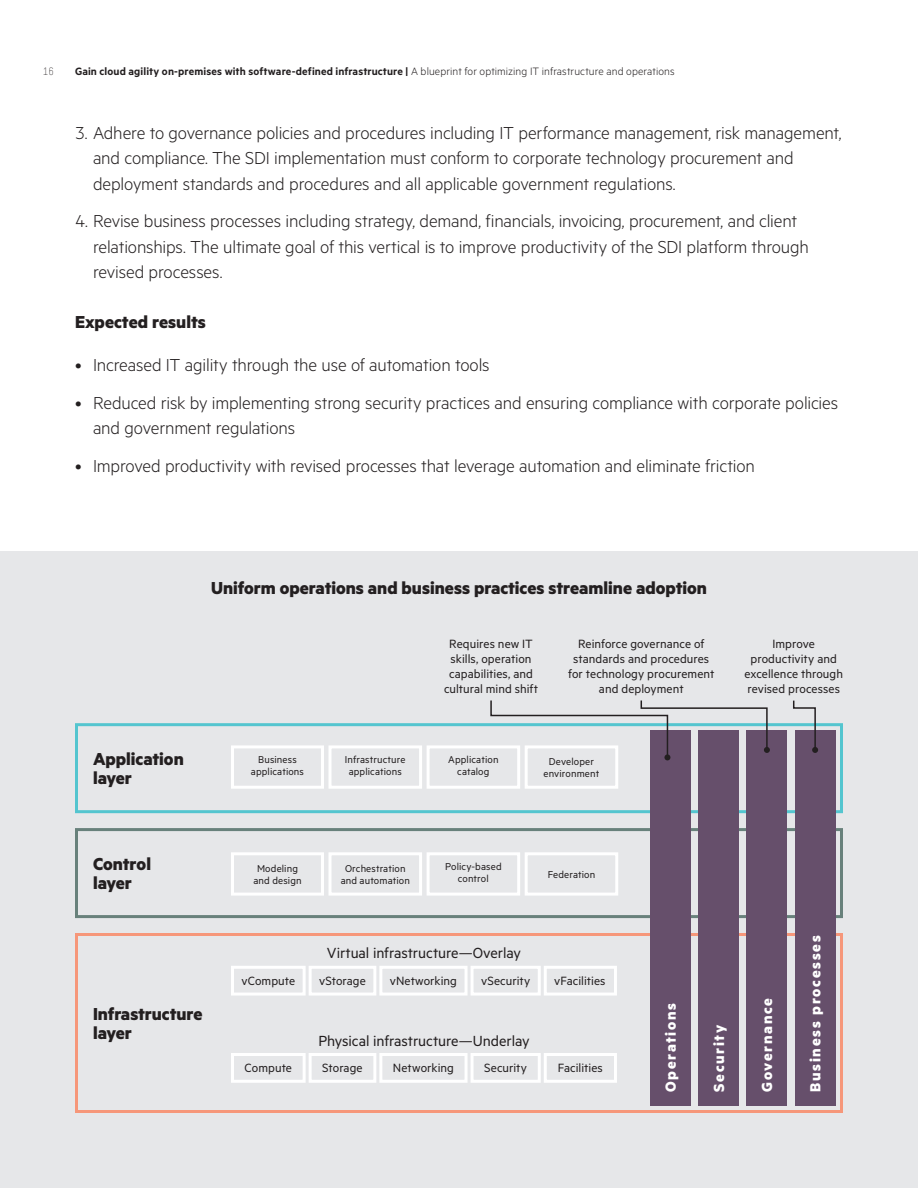
<style>
.page{position:relative;width:918px;height:1188px;background:#fff}
.page>*{position:absolute;margin:0;border:0;box-sizing:border-box;transform-origin:0 0}
.t1{font:300 19.5px/25.5px "Metric HPE";letter-spacing:-.01em;color:#231f20}
.Body_Text_MetricHPE{font:700 19.5px/19.5px "Metric HPE";color:#231f20}
.Body_Text_Before_Bul{font:700 19.5px "Metric HPE";color:#231f20}
.Body_Text_MetricHPE-2{font:16.5px "Metric HPE";letter-spacing:-.005em;color:#231f20}
.Body_Text_MetricHPE-3{font:700 16.5px "Metric HPE";letter-spacing:.105em;color:#fff}
.Infographic_Text_Met{font:13.5px/15px "Metric HPE";letter-spacing:.005em;color:#231f20;text-align:center}
.t2{font:600 12px "Metric HPE";letter-spacing:.01em;color:#231f20}
.Infographic_Text_Met-2{font:11.25px/12px "Metric HPE";letter-spacing:.01em;color:#231f20;text-align:center}
.t3{font:300 10.5px "HPE Simple";color:#231f20}
.s1{font-weight:300}
</style>
<div class="page">
<div style="left:0;top:552px;width:918px;height:636px;background:#e6e7e9"></div>
<div style="left:75px;top:723px;width:768px;height:90px;border:3px solid #54c5cf"></div>
<div style="left:75px;top:828px;width:768px;height:90px;border:3px solid #68817b"></div>
<div style="left:75px;top:933px;width:768px;height:180px;border:3px solid #f6977a"></div>
<div style="left:231px;top:966px;width:75px;height:30px;border:3px solid #fff"></div>
<div style="left:231px;top:745px;width:93px;height:44px;border:3px solid #fff"></div>
<div style="left:231px;top:852px;width:93px;height:44px;border:3px solid #fff"></div>
<div style="left:328px;top:745px;width:94px;height:44px;border:3px solid #fff"></div>
<div style="left:328px;top:852px;width:94px;height:44px;border:3px solid #fff"></div>
<div style="left:427px;top:745px;width:93px;height:44px;border:3px solid #fff"></div>
<div style="left:427px;top:852px;width:93px;height:44px;border:3px solid #fff"></div>
<div style="left:525px;top:745px;width:93px;height:44px;border:3px solid #fff"></div>
<div style="left:525px;top:852px;width:93px;height:44px;border:3px solid #fff"></div>
<div style="left:231px;top:1053px;width:75px;height:30px;border:3px solid #fff"></div>
<div style="left:379px;top:966px;width:89px;height:30px;border:3px solid #fff"></div>
<div style="left:379px;top:1053px;width:89px;height:30px;border:3px solid #fff"></div>
<div style="left:309px;top:966px;width:67px;height:30px;border:3px solid #fff"></div>
<div style="left:309px;top:1053px;width:67px;height:30px;border:3px solid #fff"></div>
<div style="left:471px;top:966px;width:70px;height:30px;border:3px solid #fff"></div>
<div style="left:471px;top:1053px;width:70px;height:30px;border:3px solid #fff"></div>
<div style="left:544px;top:966px;width:73px;height:30px;border:3px solid #fff"></div>
<div style="left:544px;top:1053px;width:73px;height:30px;border:3px solid #fff"></div>
<div style="left:795px;top:730px;width:41px;height:376px;background:#664f6b"></div>
<div style="left:747px;top:730px;width:40px;height:376px;background:#664f6b"></div>
<div style="left:698px;top:730px;width:41px;height:376px;background:#664f6b"></div>
<div style="left:650px;top:730px;width:41px;height:376px;background:#664f6b"></div>
<svg style="left:490px;top:700px;width:280px;height:60px"></svg>
<svg style="left:792px;top:700px;width:26px;height:53px"></svg>
<p class="t3" style="left:43px;top:65px;width:13px">16</p>
<p class="t2" style="left:75px;top:64px;width:601px">Gain cloud agility on‑premises with software-defined infrastructure | <span class="s1">A blueprint for optimizing IT infrastructure and operations</span></p>
<p class="t1" style="left:93px;top:119px;width:750px;text-indent:-18px">3. Adhere to governance policies and procedures including IT performance management, risk management, and compliance. The SDI implementation must conform to corporate technology procurement and deployment standards and procedures and all applicable government regulations.</p>
<p class="t1" style="left:93px;top:208px;width:717px;text-indent:-18px">4. Revise business processes including strategy, demand, financials, invoicing, procurement, and client relationships. The ultimate goal of this vertical is to improve productivity of the SDI platform through revised processes.</p>
<p class="Body_Text_Before_Bul" style="left:75px;top:310px;width:132px">Expected results</p>
<p class="t1" style="left:75px;top:352px;width:416px">• Increased IT agility through the use of automation tools</p>
<p class="t1" style="left:93px;top:389px;width:747px;text-indent:-18px">• Reduced risk by implementing strong security practices and ensuring compliance with corporate policies and government regulations</p>
<p class="t1" style="left:75px;top:452px;width:682px">• Improved productivity with revised processes that leverage automation and eliminate friction</p>
<p class="Body_Text_MetricHPE" style="left:211px;top:578px;width:497px">Uniform operations and business practices streamline adoption</p>
<p class="Infographic_Text_Met" style="left:444px;top:636px;width:96px">Requires new IT skills, operation capabilities, and cultural mind shift</p>
<p class="Infographic_Text_Met" style="left:568px;top:636px;width:148px">Reinforce governance of standards and procedures for technology procurement and deployment</p>
<p class="Infographic_Text_Met" style="left:744px;top:636px;width:100px">Improve productivity and excellence through revised processes</p>
<p class="Body_Text_MetricHPE" style="left:93px;top:748px;width:92px">Application layer</p>
<p class="Infographic_Text_Met-2" style="left:251px;top:753px;width:55px">Business applications</p>
<p class="Infographic_Text_Met-2" style="left:345px;top:753px;width:62px">Infrastructure applications</p>
<p class="Infographic_Text_Met-2" style="left:448px;top:753px;width:52px">Application catalog</p>
<p class="Infographic_Text_Met-2" style="left:544px;top:755px;width:57px">Developer environment</p>
<p class="Body_Text_MetricHPE" style="left:93px;top:853px;width:60px">Control layer</p>
<p class="Infographic_Text_Met-2" style="left:253px;top:862px;width:50px">Modeling and design</p>
<p class="Infographic_Text_Met-2" style="left:341px;top:862px;width:71px">Orchestration and automation</p>
<p class="Infographic_Text_Met-2" style="left:445px;top:860px;width:58px">Policy-based control</p>
<p class="Infographic_Text_Met-2" style="left:548px;top:868px;width:49px">Federation</p>
<p class="Body_Text_MetricHPE" style="left:93px;top:1003px;width:111px">Infrastructure layer</p>
<p class="Infographic_Text_Met" style="left:242px;top:973px;width:55px">vCompute</p>
<p class="Infographic_Text_Met" style="left:245px;top:1060px;width:49px">Compute</p>
<p class="Body_Text_MetricHPE-2" style="left:327px;top:944px;width:196px">Virtual infrastructure—Overlay</p>
<p class="Infographic_Text_Met" style="left:319px;top:973px;width:48px">vStorage</p>
<p class="Infographic_Text_Met" style="left:390px;top:973px;width:69px">vNetworking</p>
<p class="Infographic_Text_Met" style="left:481px;top:973px;width:51px">vSecurity</p>
<p class="Infographic_Text_Met" style="left:554px;top:973px;width:53px">vFacilities</p>
<p class="Body_Text_MetricHPE-2" style="left:318px;top:1031px;width:213px">Physical infrastructure—Underlay</p>
<p class="Infographic_Text_Met" style="left:322px;top:1060px;width:42px">Storage</p>
<p class="Infographic_Text_Met" style="left:393px;top:1060px;width:63px">Networking</p>
<p class="Infographic_Text_Met" style="left:484px;top:1060px;width:44px">Security</p>
<p class="Infographic_Text_Met" style="left:558px;top:1060px;width:47px">Facilities</p>
<p class="Body_Text_MetricHPE-3" style="left:661px;top:1092px;width:91px;rotate:-90deg">Operations</p>
<p class="Body_Text_MetricHPE-3" style="left:709px;top:1092px;width:69px;rotate:-90deg">Security</p>
<p class="Body_Text_MetricHPE-3" style="left:757px;top:1092px;width:95px;rotate:-90deg">Governance</p>
<p class="Body_Text_MetricHPE-3" style="left:805px;top:1092px;width:158px;rotate:-90deg">Business processes</p>
</div>
